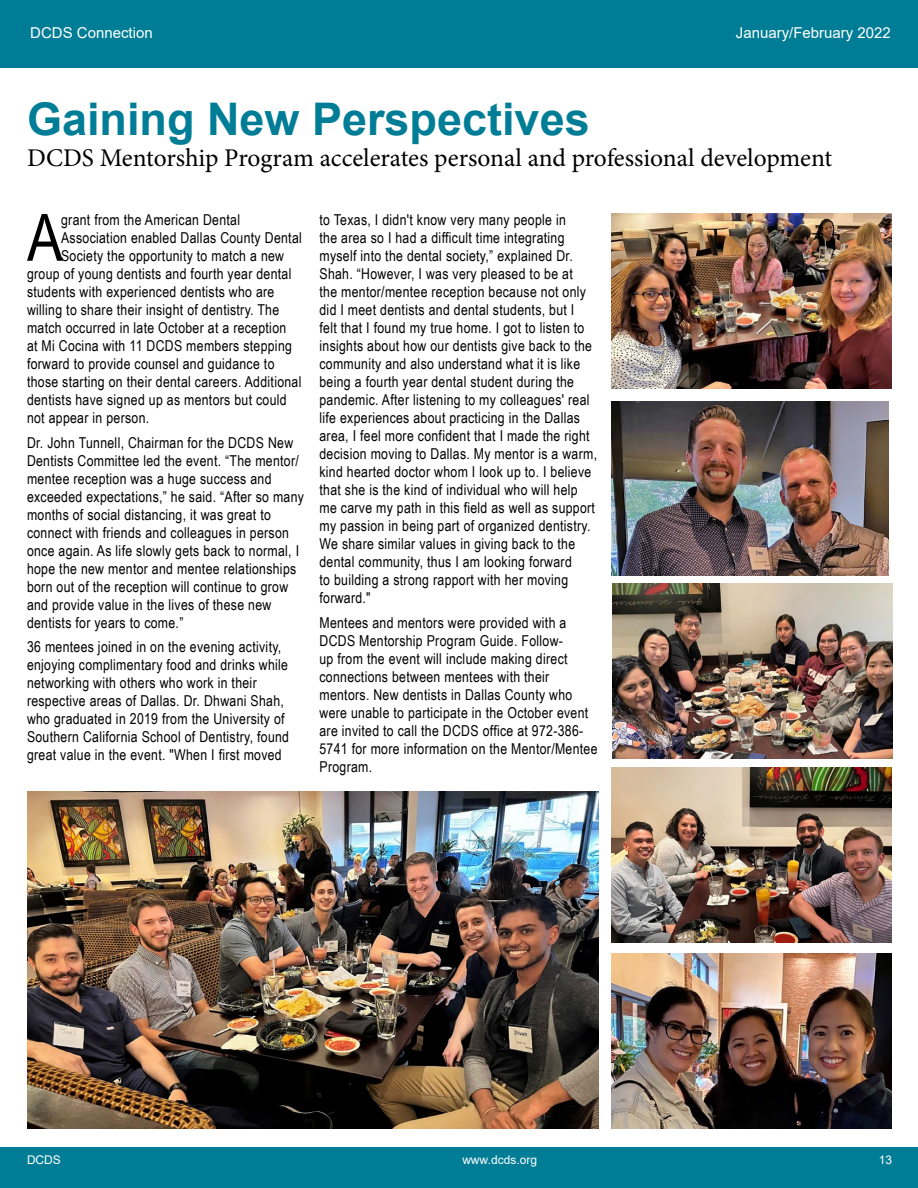
<style>
.page{position:relative;width:918px;height:1188px;background:#fff}
.page>*{position:absolute;margin:0;border:0;box-sizing:border-box;transform-origin:0 0}
.t1{font:65.25px "Arial Narrow";color:#000}
.t2{font:700 45px "Arial";color:#007d96}
.t3{font:25.5px "Minion Pro";letter-spacing:-.005em;color:#000}
.t4{font:15px/18px "Arial Narrow";letter-spacing:.02em;color:#000}
.t5{font:15px "Arial";color:#fff}
.t6{font:12px "Arial";color:#fff}
</style>
<div class="page">
<div style="left:0;top:0;width:918px;height:60px;background:#007d96"></div>
<div style="left:0;top:51px;width:918px;height:17px;background:#007d96"></div>
<div style="left:0;top:1148px;width:918px;height:40px;background:#007d96"></div>
<img style="left:27px;top:792px;width:571px;height:337px">
<img style="left:612px;top:954px;width:280px;height:175px">
<img style="left:611px;top:402px;width:278px;height:174px">
<img style="left:611px;top:214px;width:281px;height:175px">
<img style="left:611px;top:767px;width:281px;height:175px">
<img style="left:612px;top:584px;width:281px;height:175px">
<p class="t5" style="left:30px;top:22px;width:124px">DCDS Connection</p>
<p class="t5" style="left:736px;top:22px;width:157px">January/February 2022</p>
<h2 class="t2" style="left:27px;top:88px;width:564px">Gaining New Perspectives</h2>
<h3 class="t3" style="left:27px;top:141px;width:807px">DCDS Mentorship Program accelerates personal and professional development</h3>
<h1 class="t1" style="left:27px;top:190px;width:37px">A</h1>
<p class="t4" style="left:61px;top:210px;width:180px">grant from the American Dental</p>
<p class="t4" style="left:61px;top:228px;width:242px">Association enabled Dallas County Dental</p>
<p class="t4" style="left:61px;top:246px;width:225px">Society the opportunity to match a new</p>
<p class="t4" style="left:27px;top:264px;width:266px">group of young dentists and fourth year dental</p>
<p class="t4" style="left:27px;top:282px;width:249px">students with experienced dentists who are</p>
<p class="t4" style="left:27px;top:300px;width:254px">willing to share their insight of dentistry. The</p>
<p class="t4" style="left:27px;top:318px;width:261px">match occurred in late October at a reception</p>
<p class="t4" style="left:27px;top:336px;width:267px">at Mi Cocina with 11 DCDS members stepping</p>
<p class="t4" style="left:27px;top:354px;width:249px">forward to provide counsel and guidance to</p>
<p class="t4" style="left:27px;top:372px;width:276px">those starting on their dental careers. Additional</p>
<p class="t4" style="left:27px;top:390px;width:261px">dentists have signed up as mentors but could</p>
<p class="t4" style="left:27px;top:408px;width:124px">not appear in person.</p>
<p class="t4" style="left:27px;top:433px;width:279px">Dr. John Tunnell, Chairman for the DCDS New Dentists Committee led the event. “The mentor/ mentee reception was a huge success and exceeded expectations,” he said. “After so many months of social distancing, it was great to connect with friends and colleagues in person once again. As life slowly gets back to normal, I hope the new mentor and mentee relationships born out of the reception will continue to grow and provide value in the lives of these new dentists for years to come.”</p>
<p class="t4" style="left:27px;top:637px;width:264px">36 mentees joined in on the evening activity, enjoying complimentary food and drinks while networking with others who work in their respective areas of Dallas. Dr. Dhwani Shah, who graduated in 2019 from the University of Southern California School of Dentistry, found great value in the event. "When I first moved</p>
<p class="t4" style="left:320px;top:210px;width:279px">to Texas, I didn't know very many people in<br>the area so I had a difficult time integrating myself into the dental society,” explained Dr.<br>Shah. “However, I was very pleased to be at<br>the mentor/mentee reception because not only did I meet dentists and dental students, but I<br>felt that I found my true home. I got to listen to insights about how our dentists give back to the community and also understand what it is like being a fourth year dental student during the pandemic. After listening to my colleagues' real life experiences about practicing in the Dallas area, I feel more confident that I made the right decision moving to Dallas. My mentor is a warm, kind hearted doctor whom I look up to. I believe that she is the kind of individual who will help me carve my path in this field as well as support my passion in being part of organized dentistry.<br>We share similar values in giving back to the dental community, thus I am looking forward<br>to building a strong rapport with her moving forward."</p>
<p class="t4" style="left:320px;top:613px;width:280px">Mentees and mentors were provided with a DCDS Mentorship Program Guide. Follow-<br>up from the event will include making direct connections between mentees with their mentors. New dentists in Dallas County who were unable to participate in the October event are invited to call the DCDS office at 972-386- 5741 for more information on the Mentor/Mentee Program.</p>
<p class="t6" style="left:27px;top:1152px;width:35px">DCDS</p>
<p class="t6" style="left:462px;top:1152px;width:76px">www.dcds.org</p>
<p class="t6" style="left:879px;top:1152px;width:15px">13</p>
</div>
